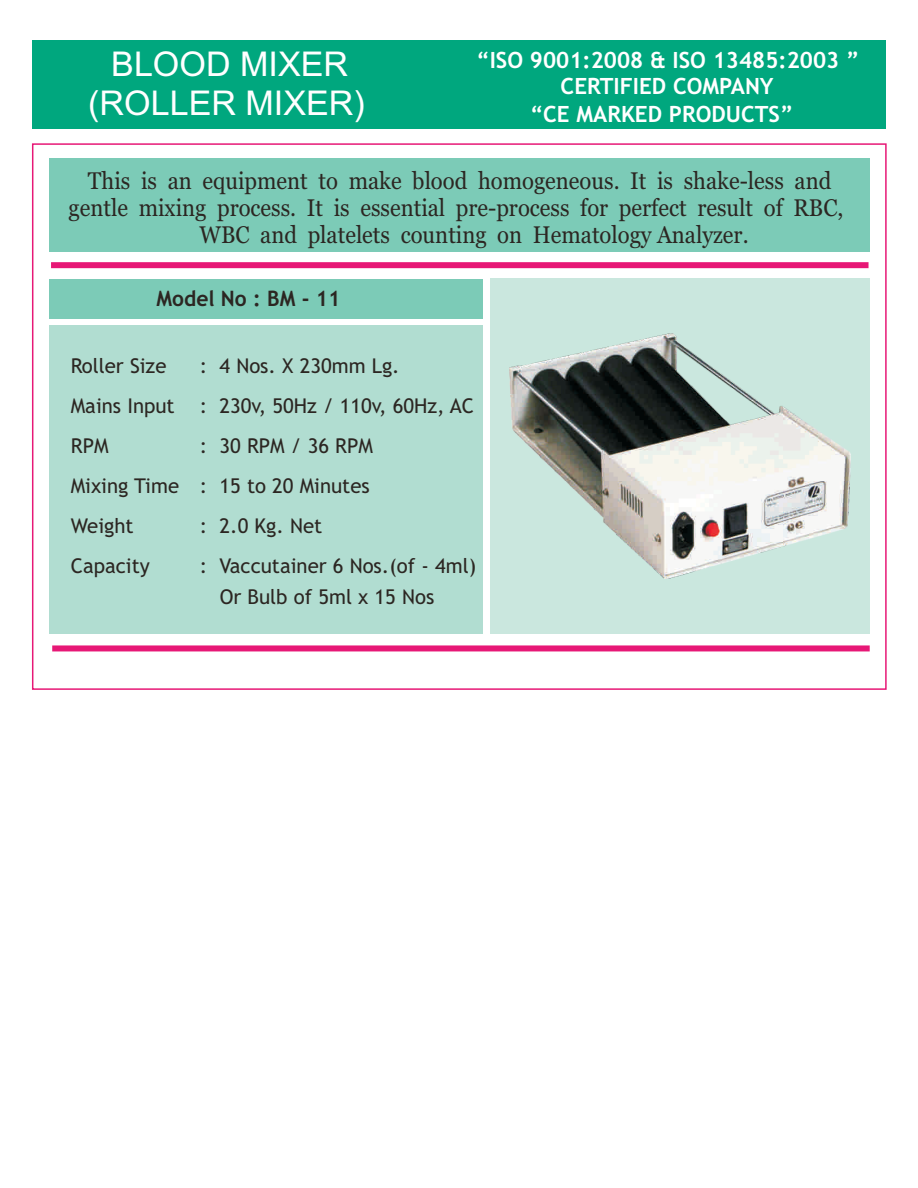
<style>
.page{position:relative;width:918px;height:1188px;background:#fff}
.page>*{position:absolute;margin:0;border:0;box-sizing:border-box;transform-origin:0 0}
.t1{font:34.05px/38.1px "Arial";color:#fff;text-align:center}
.t2{font:24px "Georgia";color:#2c2622;scale:.92 1}
.t3{font:700 22.5px "Trebuchet MS";color:#fff}
.t4{font:700 21.3px "Trebuchet MS";color:#2c2622}
.t5{font:20.4px/40px "Trebuchet MS";color:#2c2622}
</style>
<div class="page">
<div style="left:32px;top:40px;width:853px;height:89px;background:#00a77e"></div>
<div style="left:490px;top:278px;width:380px;height:356px;background:#cae7de"></div>
<div style="left:52px;top:645px;width:818px;height:6px;background:#e71876"></div>
<div style="left:51px;top:262px;width:818px;height:6px;background:#e71876"></div>
<div style="left:50px;top:279px;width:433px;height:39px;background:#7ccbb7"></div>
<div style="left:50px;top:325px;width:433px;height:308px;background:#b1ddd1"></div>
<div style="left:49px;top:158px;width:821px;height:94px;background:#7ccbb7"></div>
<img style="left:510px;top:334px;width:340px;height:244px">
<h1 class="t1" style="left:88px;top:49px;width:278px">BLOOD MIXER (ROLLER MIXER)</h1>
<p class="t3" style="left:477px;top:51px;width:384px">“ISO 9001:2008 &amp; ISO 13485:2003 ”</p>
<p class="t3" style="left:530px;top:105px;width:265px">“CE MARKED PRODUCTS”</p>
<p class="t3" style="left:561px;top:78px;width:215px">CERTIFIED COMPANY</p>
<p class="t2" style="left:88px;top:171px;width:810px">This is an equipment to make blood homogeneous. It is shake-less and</p>
<p class="t2" style="left:69px;top:198px;width:844px">gentle mixing process. It is essential pre-process for perfect result of RBC,</p>
<p class="t2" style="left:200px;top:224px;width:598px">WBC and platelets counting on Hematology Analyzer.</p>
<p class="t4" style="left:157px;top:290px;width:185px">Model No : BM - 11</p>
<p class="t5" style="left:71px;top:348px;width:110px">Roller Size<br>Mains Input<br>RPM<br>Mixing Time<br>Weight<br>Capacity</p>
<p class="t5" style="left:200px;top:348px;width:278px">: 4 Nos. X 230mm Lg.<br>: 230v, 50Hz / 110v, 60Hz, AC : 30 RPM / 36 RPM<br>: 15 to 20 Minutes<br>: 2.0 Kg. Net<br>: Vaccutainer 6 Nos.(of - 4ml)</p>
<p class="t5" style="left:220px;top:579px;width:216px">Or Bulb of 5ml x 15 Nos</p>
</div>
